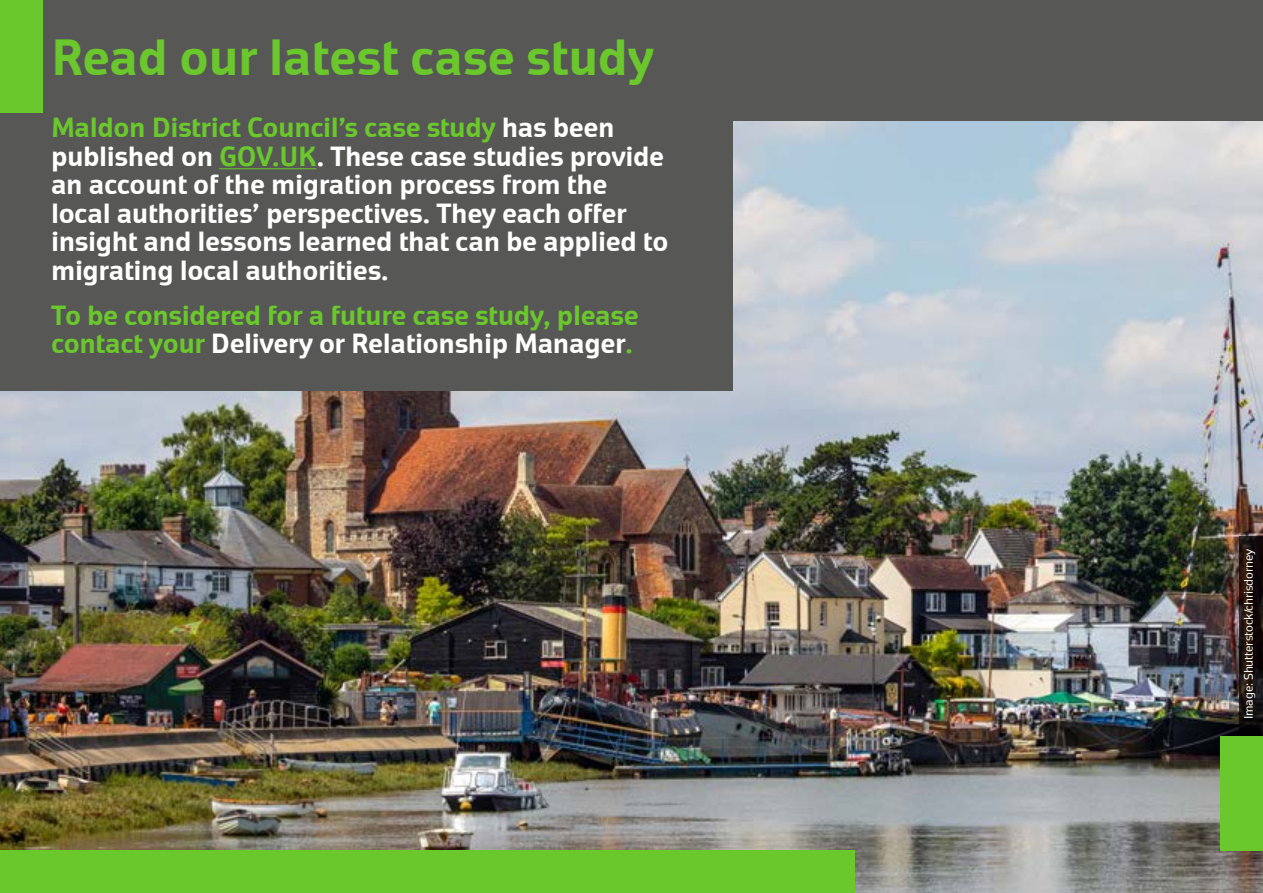
<style>
.page{position:relative;width:1263px;height:893px;background:#575756}
.page>*{position:absolute;margin:0;border:0;box-sizing:border-box;transform-origin:0 0}
.t1{font:700 49.5px "Geo";letter-spacing:-.01em;color:#6ac72c}
.t2{font:700 27px/28.5px "Geo";letter-spacing:-.015em;color:#fff}
.t3{font:700 27px/28.5px "Geo";letter-spacing:-.015em;color:#6ac72c}
.t4{font:12px "Geo";letter-spacing:-.01em;color:#fff}
.s1{color:#6ac72c}
.s2{color:#fff}
</style>
<div class="page">
<div style="left:0;top:0;width:43px;height:117px;background:#6ac72c"></div>
<img style="left:0;top:121px;width:1263px;height:772px">
<div style="left:1220px;top:736px;width:43px;height:114px;background:#6ac72c"></div>
<div style="left:0;top:850px;width:855px;height:43px;background:#6ac72c"></div>
<div style="left:0;top:114px;width:732px;height:277px;background:#575756"></div>
<hr style="left:219px;top:168px;width:97px;height:1px;background:#6ac72c">
<svg style="left:1239px;top:536px;width:24px;height:200px;background:#19100c"></svg>
<h1 class="t1" style="left:51px;top:30px;width:604px">Read our latest case study</h1>
<p class="t2" style="left:51px;top:114px;width:619px"><span class="s1">Maldon District Council’s case study</span> has been published on <span class="s1">GOV.UK</span>. These case studies provide an account of the migration process from the local authorities’ perspectives. They each offer insight and lessons learned that can be applied to migrating local authorities.</p>
<p class="t3" style="left:51px;top:301px;width:589px">To be considered for a future case study, please contact your <span class="s2">Delivery or Relationship Manager</span>.</p>
<p class="t4" style="left:1242px;top:719px;width:172px;rotate:-90deg">Image: Shutterstock/chrisdorney</p>
</div>
